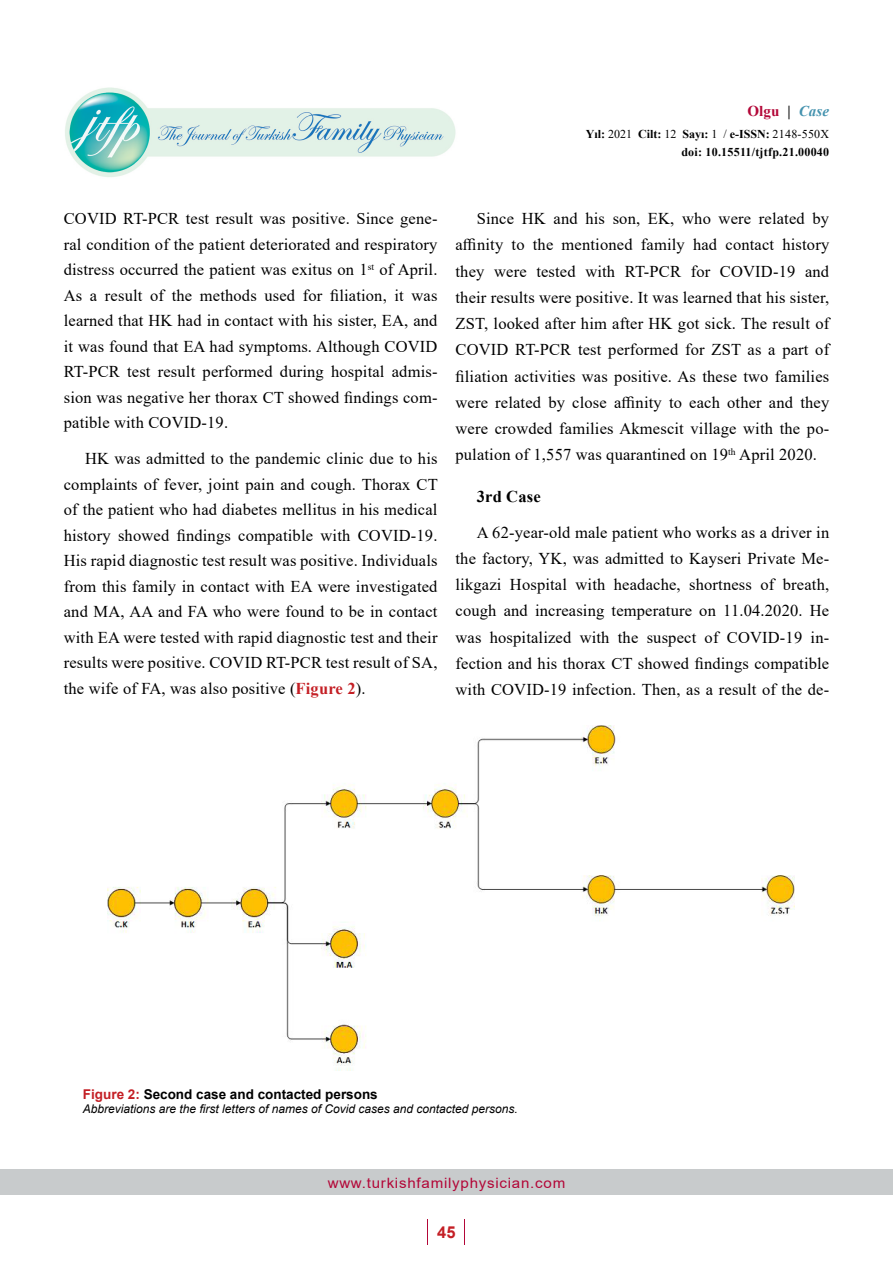
<style>
.page{position:relative;width:893px;height:1276px;background:#fff}
.page>*{position:absolute;margin:0;border:0;box-sizing:border-box;transform-origin:0 0}
.t1{font:16.5px/25.5px "Times New Roman";letter-spacing:.01em;color:#000;text-align:justify}
.t2{font:700 16.5px "Times New Roman";letter-spacing:.01em;color:#000}
.t3{font:700 16.5px "Arial";color:#c41f25}
.t4{font:700 15px "Times New Roman";color:#b30738}
.t5{font:14.25px "Arial";letter-spacing:.05em;color:#b30738;scale:1.06 1}
.t6{font:700 13.5px "Arial";color:#000}
.t7{font:italic 12px "Arial";color:#000}
.t8{font:700 12px/18px "Times New Roman";letter-spacing:.02em;color:#000;text-align:right}
.s1{font-style:italic;color:#000}
.s2{font-style:italic;color:#4593af}
.s3{font-weight:400}
.s4{font-weight:700;color:#c41f25}
.s5{color:#c41f25}
</style>
<div class="page">
<img style="left:65px;top:87px;width:391px;height:90px">
<div style="left:0;top:1169px;width:893px;height:26px;background:#c8cbcc"></div>
<svg style="left:427px;top:1219px;width:1px;height:26px"></svg>
<svg style="left:464px;top:1219px;width:1px;height:26px"></svg>
<img style="left:108px;top:725px;width:686px;height:346px">
<p class="t4" style="left:747px;top:101px;width:83px">Olgu <span class="s1">|</span> <span class="s2">Case</span></p>
<p class="t8" style="left:586px;top:124px;width:245px">Yıl: <span class="s3">2021</span> Cilt: <span class="s3">12</span> Sayı: <span class="s3">1 /</span> e-ISSN: <span class="s3">2148-550X </span>doi: 10.15511/tjtfp.21.00040</p>
<p class="t1" style="left:64px;top:205px;width:375px">COVID RT-PCR test result was positive. Since gene&shy;ral condition of the patient deteriorated and respiratory distress occurred the patient was exitus on 1<sup>st</sup> of April.<br>As a result of the methods used for filiation, it was learned that HK had in contact with his sister, EA, and it was found that EA had symptoms. Although COVID RT-PCR test result performed during hospital admis&shy;sion was negative her thorax CT showed findings com&shy;patible with COVID-19.</p>
<p class="t1" style="left:64px;top:445px;width:376px;text-indent:21px">HK was admitted to the pandemic clinic due to his complaints of fever, joint pain and cough. Thorax CT of the patient who had diabetes mellitus in his medical history showed findings compatible with COVID-19.<br>His rapid diagnostic test result was positive. Individuals from this family in contact with EA were investigated and MA, AA and FA who were found to be in contact with EA were tested with rapid diagnostic test and their results were positive. COVID RT-PCR test result of SA, the wife of FA, was also positive (<span class="s4">Figure 2</span>).</p>
<p class="t1" style="left:455px;top:205px;width:375px;line-height:26.2px;text-indent:21px">Since HK and his son, EK, who were related by affinity to the mentioned family had contact history they were tested with RT-PCR for COVID-19 and their results were positive. It was learned that his sister, ZST, looked after him after HK got sick. The result of COVID RT-PCR test performed for ZST as a part of filiation activities was positive. As these two families were related by close affinity to each other and they were crowded families Akmescit village with the po&shy;pulation of 1,557 was quarantined on 19<sup>th</sup> April 2020.</p>
<p class="t2" style="left:477px;top:484px;width:65px">3rd Case</p>
<p class="t1" style="left:455px;top:518px;width:375px;line-height:26.2px;text-indent:21px">A 62-year-old male patient who works as a driver in the factory, YK, was admitted to Kayseri Private Me&shy;likgazi Hospital with headache, shortness of breath, cough and increasing temperature on 11.04.2020. He was hospitalized with the suspect of COVID-19 in&shy;fection and his thorax CT showed findings compatible with COVID-19 infection. Then, as a result of the de-</p>
<p class="t6" style="left:83px;top:1084px;width:296px"><span class="s5">Figure 2:</span> Second case and contacted persons</p>
<p class="t7" style="left:83px;top:1101px;width:436px">Abbreviations are the first letters of names of Covid cases and contacted persons.</p>
<p class="t5" style="left:328px;top:1172px;width:226px">www.turkishfamilyphysician.com</p>
<p class="t3" style="left:437px;top:1220px;width:20px">45</p>
</div>
